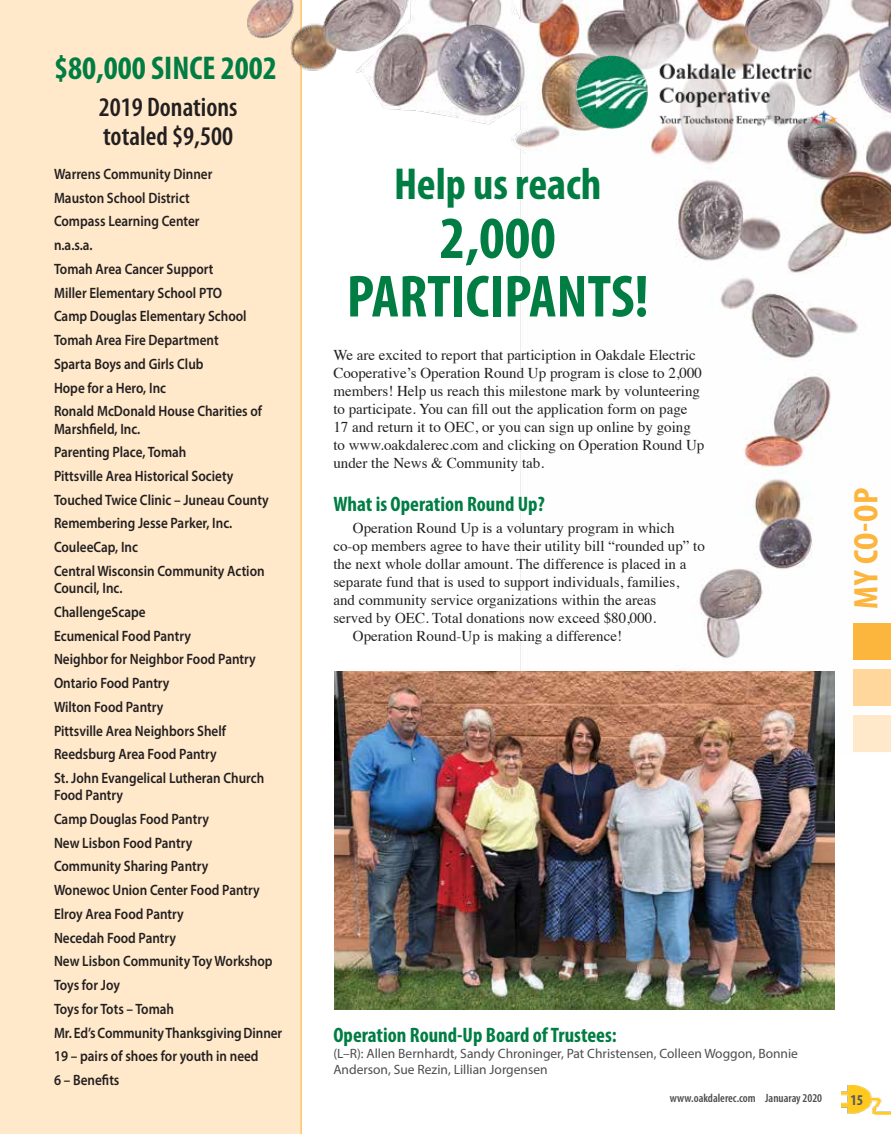
<style>
.page{position:relative;width:891px;height:1134px;background:#fff}
.page>*{position:absolute;margin:0;border:0;box-sizing:border-box;transform-origin:0 0}
.t1{font:700 condensed 60px/58.5px "Myriad Pro";color:#007d43;text-align:center}
.t2{font:700 condensed 45px "Myriad Pro";color:#007d43}
.t3{font:700 condensed 34.2px "Myriad Pro";color:#fcb53d;scale:1.05 1}
.t4{font:700 condensed 33px "Myriad Pro";color:#007d43}
.t5{font:600 condensed 27px/30px "Myriad Pro";color:#231f20}
.t6{font:700 condensed 21px "Myriad Pro";color:#007d43}
.t7{font:600 15px/23.7px "Myriad Pro";color:#231f20;scale:.88 1}
.t8{font:15px/18px "Times";color:#231f20}
.t9{font:700 condensed 15px "Myriad Pro";color:#58595b}
.t10{font:13.5px/16.2px "Myriad Pro";color:#4d4d4f}
.t11{font:600 condensed 12px "Myriad Pro";color:#4d4d4f}
</style>
<div class="page">
<div style="left:0;top:0;width:302px;height:1134px;background:#ffe9ca"></div>
<img style="left:245px;top:0;width:646px;height:754px">
<svg style="left:569px;top:44px;width:268px;height:97px"></svg>
<div style="left:854px;top:623px;width:37px;height:37px;background:#fcb53d"></div>
<div style="left:854px;top:669px;width:37px;height:37px;background:#ffd79c"></div>
<div style="left:854px;top:715px;width:37px;height:37px;background:#ffe9ca"></div>
<img style="left:569px;top:45px;width:291px;height:95px">
<img style="left:841px;top:1085px;width:50px;height:30px">
<img style="left:334px;top:671px;width:501px;height:338px">
<h3 class="t4" style="left:54px;top:47px;width:225px">$80,000 SINCE 2002</h3>
<h3 class="t5" style="left:99px;top:91px;width:140px">2019 Donations totaled $9,500</h3>
<p class="t7" style="left:54px;top:162px;width:238px">Warrens Community Dinner<br>Mauston School District<br>Compass Learning Center<br>n.a.s.a.<br>Tomah Area Cancer Support<br>Miller Elementary School PTO<br>Camp Douglas Elementary School<br>Tomah Area Fire Department<br>Sparta Boys and Girls Club<br>Hope for a Hero, Inc<br>Ronald McDonald House Charities of</p>
<p class="t7" style="left:54px;top:416px;width:245px">Marshfield, Inc.<br>Parenting Place, Tomah<br>Pittsville Area Historical Society<br>Touched Twice Clinic – Juneau County<br>Remembering Jesse Parker, Inc.<br>CouleeCap, Inc<br>Central Wisconsin Community Action</p>
<p class="t7" style="left:54px;top:576px;width:241px">Council, Inc.<br>ChallengeScape<br>Ecumenical Food Pantry<br>Neighbor for Neighbor Food Pantry<br>Ontario Food Pantry<br>Wilton Food Pantry<br>Pittsville Area Neighbors Shelf<br>Reedsburg Area Food Pantry<br>St. John Evangelical Lutheran Church</p>
<p class="t7" style="left:54px;top:783px;width:261px">Food Pantry<br>Camp Douglas Food Pantry<br>New Lisbon Food Pantry<br>Community Sharing Pantry<br>Wonewoc Union Center Food Pantry<br>Elroy Area Food Pantry<br>Necedah Food Pantry<br>New Lisbon Community Toy Workshop<br>Toys for Joy<br>Toys for Tots – Tomah<br>Mr. Ed’s Community Thanksgiving Dinner<br>19 – pairs of shoes for youth in need<br>6 – Benefits</p>
<h2 class="t2" style="left:394px;top:156px;width:209px">Help us reach</h2>
<h1 class="t1" style="left:347px;top:207px;width:303px">2,000<br>PARTICIPANTS!</h1>
<p class="t8" style="left:333px;top:345px;width:373px">We are excited to report that particiption in Oakdale Electric Cooperative’s Operation Round Up program is close to 2,000 members! Help us reach this milestone mark by volunteering to participate. You can fill out the application form on page 17 and return it to OEC, or you can sign up online by going to www.oakdalerec.com and clicking on Operation Round Up under the News &amp; Community tab.</p>
<h3 class="t6" style="left:333px;top:491px;width:213px">What is Operation Round Up?</h3>
<p class="t8" style="left:353px;top:517px;width:323px">Operation Round Up is a voluntary program in which</p>
<p class="t8" style="left:333px;top:535px;width:373px">co-op members agree to have their utility bill “rounded up” to</p>
<p class="t8" style="left:333px;top:553px;width:355px">the next whole dollar amount. The difference is placed in a</p>
<p class="t8" style="left:333px;top:571px;width:347px">separate fund that is used to support individuals, families,</p>
<p class="t8" style="left:333px;top:589px;width:324px">and community service organizations within the areas</p>
<p class="t8" style="left:333px;top:607px;width:324px">served by OEC. Total donations now exceed $80,000.</p>
<p class="t8" style="left:353px;top:625px;width:271px">Operation Round-Up is making a difference!</p>
<h3 class="t3" style="left:845px;top:609px;width:117px;rotate:-90deg">MY CO-OP</h3>
<h3 class="t6" style="left:333px;top:1022px;width:285px">Operation Round-Up Board of Trustees:</h3>
<p class="t10" style="left:333px;top:1045px;width:466px">(L–R): Allen Bernhardt, Sandy Chroninger, Pat Christensen, Colleen Woggon, Bonnie<br>Anderson, Sue Rezin, Lillian Jorgensen</p>
<p class="t11" style="left:670px;top:1091px;width:154px">www.oakdalerec.com Januaray 2020</p>
<p class="t9" style="left:850px;top:1090px;width:14px">15</p>
</div>
